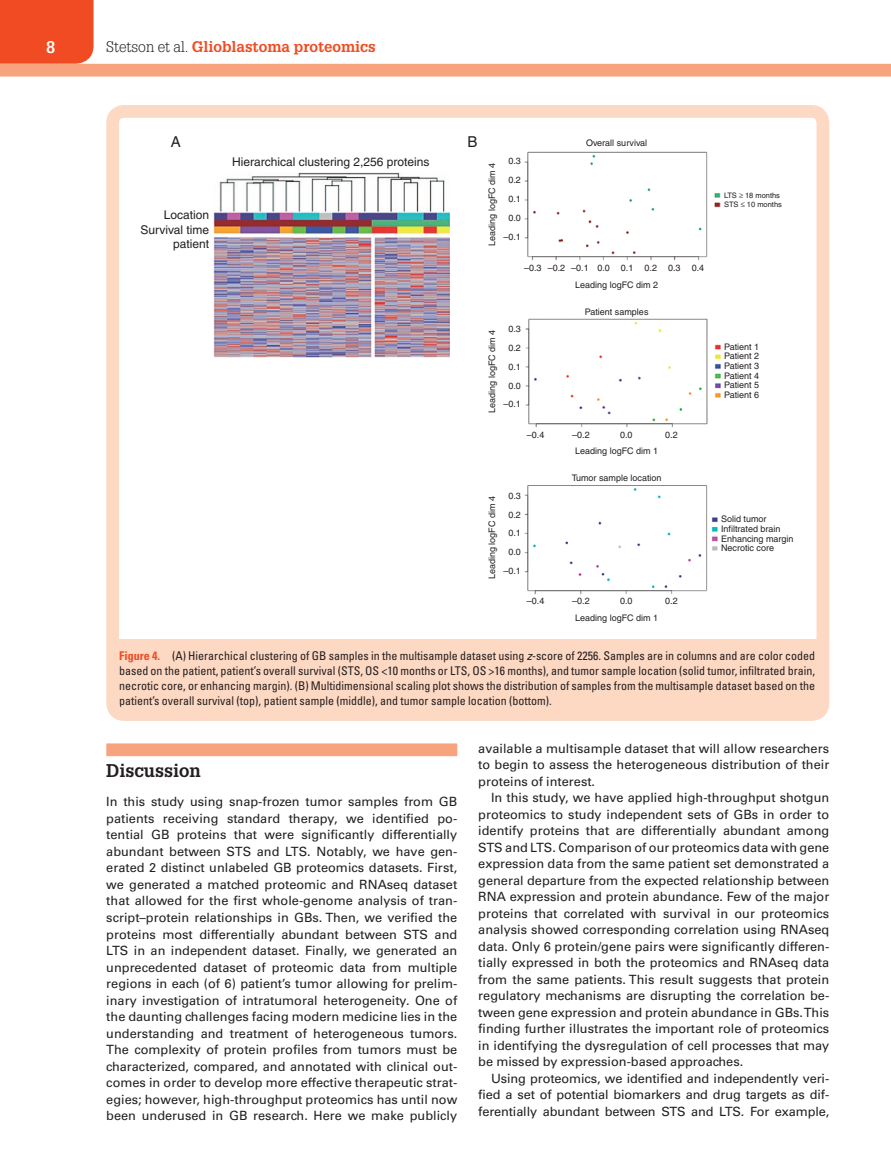
<style>
.page{position:relative;width:891px;height:1175px;background:#fff}
.page>*{position:absolute;margin:0;border:0;box-sizing:border-box;transform-origin:0 0}
.t1{font:700 18px "Glypha LT Std";color:#231f20}
.t2{font:700 16.5px "Glypha LT Std";color:#fff}
.t3{font:700 15px "Glypha LT Std";color:#f04b22}
.t4{font:15px "Helvetica";color:#231f20}
.t5{font:12.75px/16.5px "Univers LT Std";color:#231f20;text-align:justify}
.t6{font:condensed 12px/15px "Univers LT Std";color:#231f20;text-align:justify}
.t7{font:12px/14.4px "Helvetica";color:#231f20;text-align:right}
.t8{font:9px/9.6px "Helvetica";color:#231f20}
.t9{font:7.5px/9px "Helvetica";color:#231f20}
.s1{font-weight:300;color:#231f20}
.s2{font-weight:700;color:#f04b22}
.s3{font-style:italic;font-stretch:normal}
</style>
<div class="page">
<div style="left:0;top:0;width:94px;height:64px;background:#f04b22"></div>
<div style="left:0;top:64px;width:891px;height:12px;background:#f7a37d"></div>
<div style="left:106px;top:743px;width:351px;height:13px;background:#f7a37d"></div>
<div style="left:110px;top:639px;width:716px;height:73px;background:#fdd8c3"></div>
<img style="left:213px;top:172px;width:237px;height:185px">
<img style="left:525px;top:151px;width:195px;height:110px">
<img style="left:525px;top:318px;width:196px;height:109px">
<img style="left:525px;top:485px;width:193px;height:109px">
<div style="left:106px;top:105px;width:723px;height:616px;border:13px solid #fdd8c3;border-radius:12px"></div>
<p class="t2" style="left:46px;top:37px;width:11px">8</p>
<p class="t3" style="left:106px;top:37px;width:271px"><span class="s1">Stetson et al.</span> Glioblastoma proteomics</p>
<p class="t4" style="left:171px;top:133px;width:12px">A</p>
<p class="t4" style="left:468px;top:133px;width:12px">B</p>
<p class="t8" style="left:586px;top:138px;width:63px">Overall survival</p>
<p class="t7" style="left:141px;top:208px;width:70px">Location<br>Survival time patient</p>
<p class="t7" style="left:232px;top:155px;width:199px">Hierarchical clustering 2,256 proteins</p>
<p class="t8" style="left:508px;top:156px;width:14px">0.3</p>
<p class="t8" style="left:487px;top:246px;width:85px;rotate:-90deg">Leading logFC dim 4</p>
<p class="t8" style="left:508px;top:175px;width:14px">0.2</p>
<p class="t8" style="left:508px;top:194px;width:14px">0.1</p>
<p class="t8" style="left:508px;top:213px;width:14px">0.0</p>
<p class="t8" style="left:503px;top:232px;width:19px">–0.1</p>
<p class="t9" style="left:724px;top:191px;width:59px">LTS ≥ 18 months<br>STS ≤ 10 months</p>
<p class="t8" style="left:645px;top:263px;width:14px">0.2</p>
<p class="t8" style="left:575px;top:259px;width:85px;line-height:17px;text-indent:-51px">–0.3 –0.2 –0.1 0.0 0.1<br>Leading logFC dim 2</p>
<p class="t8" style="left:585px;top:307px;width:65px">Patient samples</p>
<p class="t8" style="left:668px;top:263px;width:38px">0.3 0.4</p>
<p class="t8" style="left:508px;top:324px;width:14px">0.3</p>
<p class="t8" style="left:487px;top:412px;width:85px;rotate:-90deg">Leading logFC dim 4</p>
<p class="t8" style="left:508px;top:343px;width:14px">0.2</p>
<p class="t8" style="left:508px;top:362px;width:14px">0.1</p>
<p class="t8" style="left:508px;top:380px;width:14px">0.0</p>
<p class="t8" style="left:503px;top:399px;width:19px">–0.1</p>
<p class="t8" style="left:724px;top:342px;width:37px;text-align:justify">Patient 1<br>Patient 2<br>Patient 3<br>Patient 4<br>Patient 5<br>Patient 6</p>
<p class="t8" style="left:527px;top:429px;width:19px">–0.4</p>
<p class="t8" style="left:572px;top:429px;width:19px">–0.2</p>
<p class="t8" style="left:620px;top:429px;width:14px">0.0</p>
<p class="t8" style="left:665px;top:429px;width:14px">0.2</p>
<p class="t8" style="left:575px;top:446px;width:85px">Leading logFC dim 1</p>
<p class="t8" style="left:572px;top:473px;width:91px">Tumor sample location</p>
<p class="t8" style="left:508px;top:491px;width:14px">0.3</p>
<p class="t8" style="left:487px;top:579px;width:85px;rotate:-90deg">Leading logFC dim 4</p>
<p class="t8" style="left:508px;top:509px;width:14px">0.2</p>
<p class="t8" style="left:508px;top:528px;width:14px">0.1</p>
<p class="t8" style="left:508px;top:547px;width:14px">0.0</p>
<p class="t8" style="left:503px;top:566px;width:19px">–0.1</p>
<p class="t8" style="left:721px;top:514px;width:74px">Solid tumor<br>Infiltrated brain<br>Enhancing margin<br>Necrotic core</p>
<p class="t8" style="left:527px;top:596px;width:19px">–0.4</p>
<p class="t8" style="left:572px;top:596px;width:19px">–0.2</p>
<p class="t8" style="left:575px;top:592px;width:85px;line-height:16.8px;text-indent:45px">0.0<br>Leading logFC dim 1</p>
<p class="t8" style="left:665px;top:596px;width:14px">0.2</p>
<p class="t6" style="left:119px;top:648px;width:698px"><span class="s2">Figure 4.</span> (A) Hierarchical clustering of GB samples in the multisample dataset using <span class="s3">z</span>-score of 2256. Samples are in columns and are color coded based on the patient, patient’s overall survival (STS, OS &lt;10 months or LTS, OS &gt;16 months), and tumor sample location (solid tumor, infiltrated brain, necrotic core, or enhancing margin). (B) Multidimensional scaling plot shows the distribution of samples from the multisample dataset based on the patient’s overall survival (top), patient sample (middle), and tumor sample location (bottom).</p>
<h1 class="t1" style="left:106px;top:759px;width:96px">Discussion</h1>
<p class="t5" style="left:106px;top:793px;width:353px">In this study using snap-frozen tumor samples from GB patients receiving standard therapy, we identified po&shy;tential GB proteins that were significantly differentially abundant between STS and LTS. Notably, we have gen&shy;erated 2 distinct unlabeled GB proteomics datasets. First, we generated a matched proteomic and RNAseq dataset that allowed for the first whole-genome analysis of tran&shy;script–protein relationships in GBs. Then, we verified the proteins most differentially abundant between STS and LTS in an independent dataset. Finally, we generated an unprecedented dataset of proteomic data from multiple regions in each (of 6) patient’s tumor allowing for prelim&shy;inary investigation of intratumoral heterogeneity. One of the daunting challenges facing modern medicine lies in the understanding and treatment of heterogeneous tumors.<br>The complexity of protein profiles from tumors must be characterized, compared, and annotated with clinical out&shy;comes in order to develop more effective therapeutic strat&shy;egies; however, high-throughput proteomics has until now been underused in GB research. Here we make publicly</p>
<p class="t5" style="left:478px;top:740px;width:353px">available a multisample dataset that will allow researchers to begin to assess the heterogeneous distribution of their proteins of interest.</p>
<p class="t5" style="left:478px;top:789px;width:353px;text-indent:13px">In this study, we have applied high-throughput shotgun proteomics to study independent sets of GBs in order to identify proteins that are differentially abundant among STS and LTS. Comparison of our proteomics data with gene expression data from the same patient set demonstrated a general departure from the expected relationship between RNA expression and protein abundance. Few of the major proteins that correlated with survival in our proteomics analysis showed corresponding correlation using RNAseq data. Only 6 protein/gene pairs were significantly differen&shy;tially expressed in both the proteomics and RNAseq data from the same patients. This result suggests that protein regulatory mechanisms are disrupting the correlation be&shy;tween gene expression and protein abundance in GBs. This finding further illustrates the important role of proteomics in identifying the dysregulation of cell processes that may be missed by expression-based approaches.</p>
<p class="t5" style="left:478px;top:1070px;width:353px;text-indent:13px">Using proteomics, we identified and independently veri&shy;fied a set of potential biomarkers and drug targets as dif&shy;ferentially abundant between STS and LTS. For example,</p>
</div>
